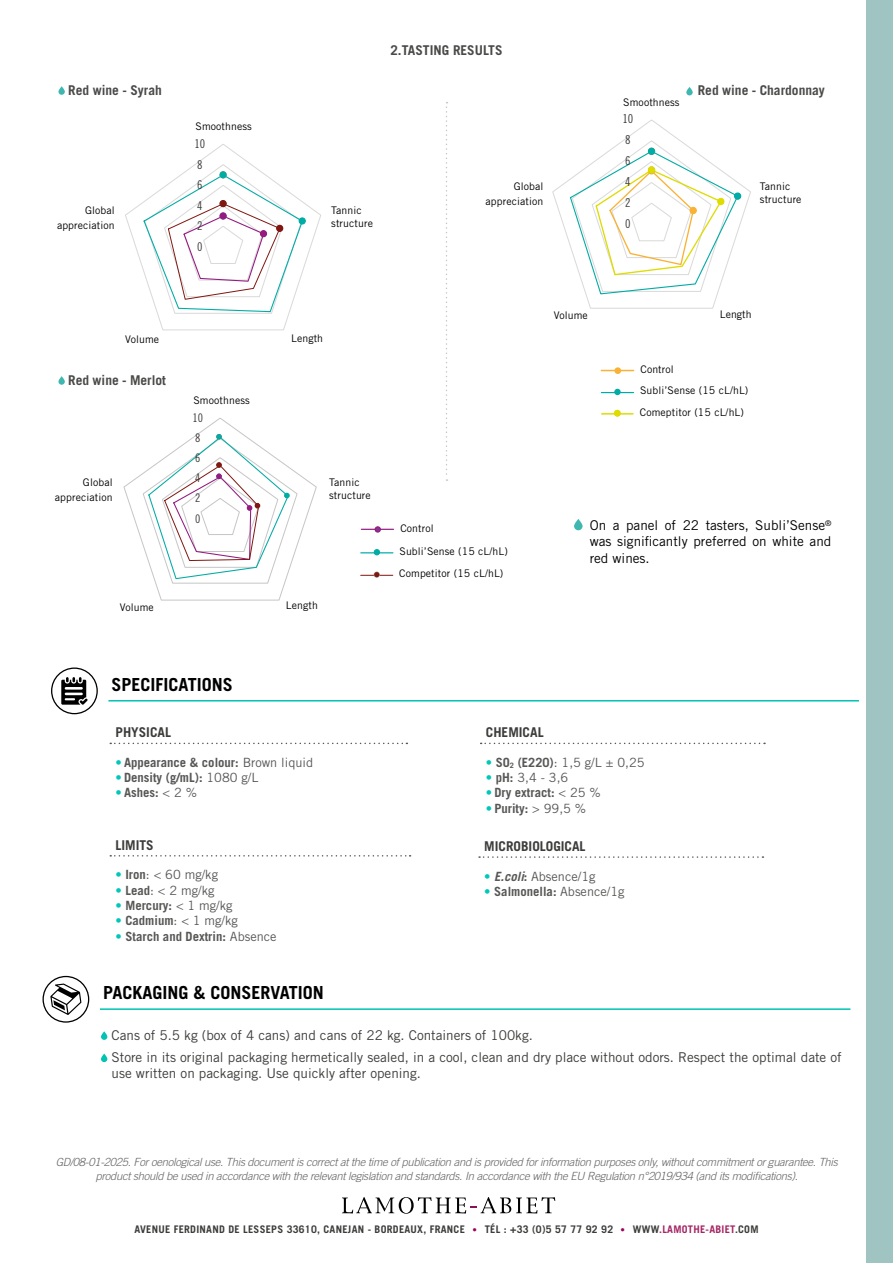
<style>
.page{position:relative;width:893px;height:1263px;background:#fff}
.page>*{position:absolute;margin:0;border:0;box-sizing:border-box;transform-origin:0 0}
.t1{font:700 18px "Trade Gothic LT Std";color:#000}
.t2{font:13.5px/22.2px "Trade Gothic LT Std";color:#3c3c3b}
.t3{font:13.5px/16.2px "Trade Gothic LT Std";color:#000;text-align:justify}
.t4{font:700 13.5px "Trade Gothic LT Std";color:#4a4a49}
.t5{font:700 13.5px "Trade Gothic LT Std";color:#3c3c3b}
.t6{font:700 12.75px "Trade Gothic LT Std";color:#575756}
.t7{font:12.75px "Trade Gothic LT Std";color:#575756}
.t8{font:12.3px "Trade Gothic LT Std Cn 18";color:#3c3c3b}
.t9{font:12.15px "Trade Gothic LT Std Cn 18";color:#3c3c3b}
.t10{font:11.85px "Trade Gothic LT Std Cn 18";color:#3c3c3b}
.t11{font:italic 300 11.25px/13.5px "Trade Gothic LT Std";letter-spacing:-.025em;color:#646363;text-align:center}
.t12{font:10.5px/14.7px "Trade Gothic LT Std";letter-spacing:.01em;color:#000}
.t13{font:700 10.5px "Trade Gothic LT Std";letter-spacing:.025em;color:#3c3c3b}
.s1{color:#00c7b9}
.s2{font-weight:400}
.s3{font-weight:700;color:#00c7b9}
.s4{font-weight:700}
.s5{font-weight:700;font-style:italic}
.s6{font-family:"Trade Gothic LT Std Cn 18";font-weight:400;font-size:9px;color:#9b0058}
.s7{color:#a42664}
</style>
<div class="page">
<svg style="left:51px;top:667px;width:47px;height:47px"></svg>
<hr style="left:108px;top:700px;width:751px;height:1px;background:#00c3b4">
<div style="left:866px;top:0;width:27px;height:1263px;background:#9fc4c2"></div>
<svg style="left:101px;top:1031px;width:6px;height:9px"></svg>
<svg style="left:101px;top:1053px;width:6px;height:9px"></svg>
<svg style="left:43px;top:976px;width:46px;height:47px"></svg>
<hr style="left:100px;top:1008px;width:750px;height:2px;background:#00c3b4">
<svg style="left:110px;top:743px;width:297px;height:1px"></svg>
<svg style="left:110px;top:855px;width:301px;height:1px"></svg>
<svg style="left:479px;top:856px;width:284px;height:2px"></svg>
<svg style="left:481px;top:743px;width:284px;height:1px"></svg>
<hr style="left:361px;top:552px;width:32px;height:1px;background:#00ada5">
<svg style="left:374px;top:549px;width:6px;height:6px"></svg>
<hr style="left:361px;top:575px;width:32px;height:1px;background:#801710">
<svg style="left:374px;top:572px;width:6px;height:6px"></svg>
<svg style="left:342px;top:1197px;width:213px;height:17px"></svg>
<svg style="left:574px;top:519px;width:9px;height:11px"></svg>
<svg style="left:125px;top:144px;width:196px;height:187px"></svg>
<div style="left:219px;top:200px;width:8px;height:7px;border:1px solid #801710;border-radius:50%"></div>
<svg style="left:58px;top:86px;width:7px;height:9px"></svg>
<svg style="left:123px;top:418px;width:194px;height:183px"></svg>
<svg style="left:446px;top:102px;width:1px;height:379px"></svg>
<hr style="left:361px;top:529px;width:32px;height:1px;background:#951b81">
<div style="left:375px;top:526px;width:6px;height:7px;border:1px solid #951b81;border-radius:50%"></div>
<svg style="left:552px;top:119px;width:199px;height:190px"></svg>
<div style="left:718px;top:198px;width:6px;height:7px;background:#dedc00;border-radius:50%"></div>
<div style="left:718px;top:198px;width:6px;height:7px;border:1px solid #dedc00;border-radius:50%"></div>
<div style="left:717px;top:198px;width:7px;height:7px;border:1px solid #dedc00;border-radius:50%"></div>
<div style="left:648px;top:167px;width:7px;height:6px;background:#dedc00;border-radius:50%"></div>
<div style="left:648px;top:166px;width:7px;height:8px;border:1px solid #dedc00;border-radius:50%"></div>
<svg style="left:686px;top:87px;width:7px;height:8px"></svg>
<hr style="left:601px;top:370px;width:33px;height:1px;background:#f9b234">
<div style="left:614px;top:367px;width:7px;height:7px;border:2px solid #f9b234;border-radius:50%"></div>
<hr style="left:601px;top:392px;width:33px;height:1px;background:#00ada5">
<div style="left:614px;top:389px;width:7px;height:6px;border:1px solid #00ada5;border-radius:50%"></div>
<hr style="left:601px;top:413px;width:32px;height:2px;background:#dedc00">
<div style="left:614px;top:410px;width:7px;height:6px;border:2px solid #dedc00;border-radius:50%"></div>
<svg style="left:58px;top:376px;width:7px;height:9px"></svg>
<p class="t4" style="left:390px;top:42px;width:114px">2.TASTING RESULTS</p>
<p class="t4" style="left:68px;top:82px;width:95px">Red wine - Syrah</p>
<p class="t12" style="left:623px;top:94px;width:58px">Smoothness</p>
<p class="t4" style="left:698px;top:82px;width:129px">Red wine - Chardonnay</p>
<p class="t12" style="left:196px;top:119px;width:58px">Smoothness</p>
<p class="t8" style="left:622px;top:112px;width:12px">10</p>
<p class="t9" style="left:195px;top:136px;width:12px">10</p>
<p class="t8" style="left:625px;top:133px;width:7px">8</p>
<p class="t9" style="left:197px;top:157px;width:7px">8</p>
<p class="t8" style="left:625px;top:154px;width:7px">6</p>
<p class="t12" style="left:57px;top:203px;width:59px;text-align:right">Global appreciation</p>
<p class="t9" style="left:197px;top:177px;width:7px">6</p>
<p class="t9" style="left:197px;top:198px;width:7px">4</p>
<p class="t9" style="left:197px;top:219px;width:7px">2</p>
<p class="t12" style="left:331px;top:203px;width:43px;line-height:13.2px">Tannic structure</p>
<p class="t12" style="left:486px;top:179px;width:59px;text-align:right">Global appreciation</p>
<p class="t8" style="left:625px;top:174px;width:7px">4</p>
<p class="t8" style="left:625px;top:195px;width:7px">2</p>
<p class="t8" style="left:625px;top:216px;width:7px">0</p>
<p class="t12" style="left:760px;top:179px;width:43px;line-height:13.2px">Tannic structure</p>
<p class="t9" style="left:197px;top:239px;width:7px">0</p>
<p class="t12" style="left:554px;top:308px;width:35px">Volume</p>
<p class="t12" style="left:720px;top:306px;width:34px">Length</p>
<p class="t12" style="left:125px;top:332px;width:35px">Volume</p>
<p class="t12" style="left:291px;top:330px;width:34px">Length</p>
<p class="t4" style="left:68px;top:372px;width:99px">Red wine - Merlot</p>
<p class="t12" style="left:193px;top:393px;width:58px">Smoothness</p>
<p class="t10" style="left:193px;top:411px;width:12px">10</p>
<p class="t12" style="left:640px;top:359px;width:110px;line-height:21.1px">Control<br>Subli’Sense (15 cL/hL)<br>Comeptitor (15 cL/hL)</p>
<p class="t10" style="left:195px;top:431px;width:7px">8</p>
<p class="t10" style="left:195px;top:451px;width:7px">6</p>
<p class="t12" style="left:55px;top:475px;width:59px;text-align:right">Global appreciation</p>
<p class="t10" style="left:195px;top:471px;width:7px">4</p>
<p class="t10" style="left:195px;top:491px;width:7px">2</p>
<p class="t12" style="left:329px;top:475px;width:43px;line-height:13.2px">Tannic structure</p>
<p class="t10" style="left:195px;top:511px;width:7px">0</p>
<p class="t12" style="left:400px;top:521px;width:35px">Control</p>
<p class="t12" style="left:399px;top:539px;width:110px;line-height:22.5px">Subli’Sense (15 cL/hL)<br>Competitor (15 cL/hL)</p>
<p class="t3" style="left:590px;top:517px;width:243px">On a panel of 22 tasters, Subli’Sense<sup>® </sup>was significantly preferred on white and red wines.</p>
<p class="t12" style="left:120px;top:600px;width:35px">Volume</p>
<p class="t12" style="left:286px;top:598px;width:34px">Length</p>
<h1 class="t1" style="left:112px;top:673px;width:123px">SPECIFICATIONS</h1>
<p class="t5" style="left:115px;top:724px;width:57px">PHYSICAL</p>
<p class="t6" style="left:115px;top:754px;width:199px"><span class="s1">•</span> Appearance &amp; colour: <span class="s2">Brown liquid</span></p>
<p class="t6" style="left:115px;top:770px;width:145px"><span class="s1">•</span> Density (g/mL): <span class="s2">1080 g/L</span></p>
<p class="t6" style="left:115px;top:785px;width:83px"><span class="s1">•</span> Ashes: <span class="s2">&lt; 2 %</span></p>
<p class="t5" style="left:115px;top:837px;width:40px">LIMITS</p>
<p class="t7" style="left:115px;top:867px;width:104px"><span class="s3">•</span> <span class="s4">Iron</span>: &lt; 60 mg/kg</p>
<p class="t7" style="left:115px;top:882px;width:100px"><span class="s3">•</span> <span class="s4">Lead</span>: &lt; 2 mg/kg</p>
<p class="t6" style="left:115px;top:897px;width:119px"><span class="s1">•</span> Mercury: <span class="s2">&lt; 1 mg/kg</span></p>
<p class="t7" style="left:115px;top:913px;width:124px"><span class="s3">•</span> <span class="s4">Cadmium</span>: &lt; 1 mg/kg</p>
<p class="t6" style="left:115px;top:928px;width:163px"><span class="s1">•</span> Starch and Dextrin: <span class="s2">Absence</span></p>
<h1 class="t1" style="left:103px;top:982px;width:222px">PACKAGING &amp; CONSERVATION</h1>
<p class="t5" style="left:486px;top:724px;width:59px">CHEMICAL</p>
<p class="t7" style="left:486px;top:755px;width:160px"><span class="s3">•</span> <span class="s4">SO</span><sub>2</sub> <span class="s4">(E220)</span>: 1,5 g/L ± 0,25</p>
<p class="t7" style="left:486px;top:770px;width:84px"><span class="s3">•</span> <span class="s4">pH:</span> 3,4 - 3,6</p>
<p class="t6" style="left:486px;top:785px;width:116px"><span class="s1">•</span> Dry extract: <span class="s2">&lt; 25 %</span></p>
<p class="t6" style="left:486px;top:800px;width:102px"><span class="s1">•</span> Purity: <span class="s2">&gt; 99,5 %</span></p>
<p class="t5" style="left:484px;top:838px;width:103px">MICROBIOLOGICAL</p>
<p class="t7" style="left:484px;top:868px;width:113px"><span class="s3">•</span> <span class="s5">E.coli</span><span class="s4">:</span> Absence/1g</p>
<p class="t6" style="left:484px;top:883px;width:142px"><span class="s1">•</span> Salmonella: <span class="s2">Absence/1g</span></p>
<p class="t2" style="left:112px;top:1024px;width:732px">Cans of 5.5 kg (box of 4 cans) and cans of 22 kg. Containers of 100kg.<br>Store in its original packaging hermetically sealed, in a cool, clean and dry place without odors. Respect the optimal date of</p>
<p class="t2" style="left:112px;top:1062px;width:311px">use written on packaging. Use quickly after opening.</p>
<p class="t11" style="left:56px;top:1156px;width:784px">GD/08-01-2025. For oenological use. This document is correct at the time of publication and is provided for information purposes only, without commitment or guarantee. This product should be used in accordance with the relevant legislation and standards. In accordance with the EU Regulation n°2019/934 (and its modifications).</p>
<p class="t13" style="left:134px;top:1223px;width:626px">AVENUE FERDINAND DE LESSEPS 33610, CANEJAN - BORDEAUX, FRANCE <span class="s6">•</span> TÉL : +33 (0)5 57 77 92 92 <span class="s6">•</span> WWW<span class="s7">.LAMOTHE-ABIET</span>.COM</p>
</div>
